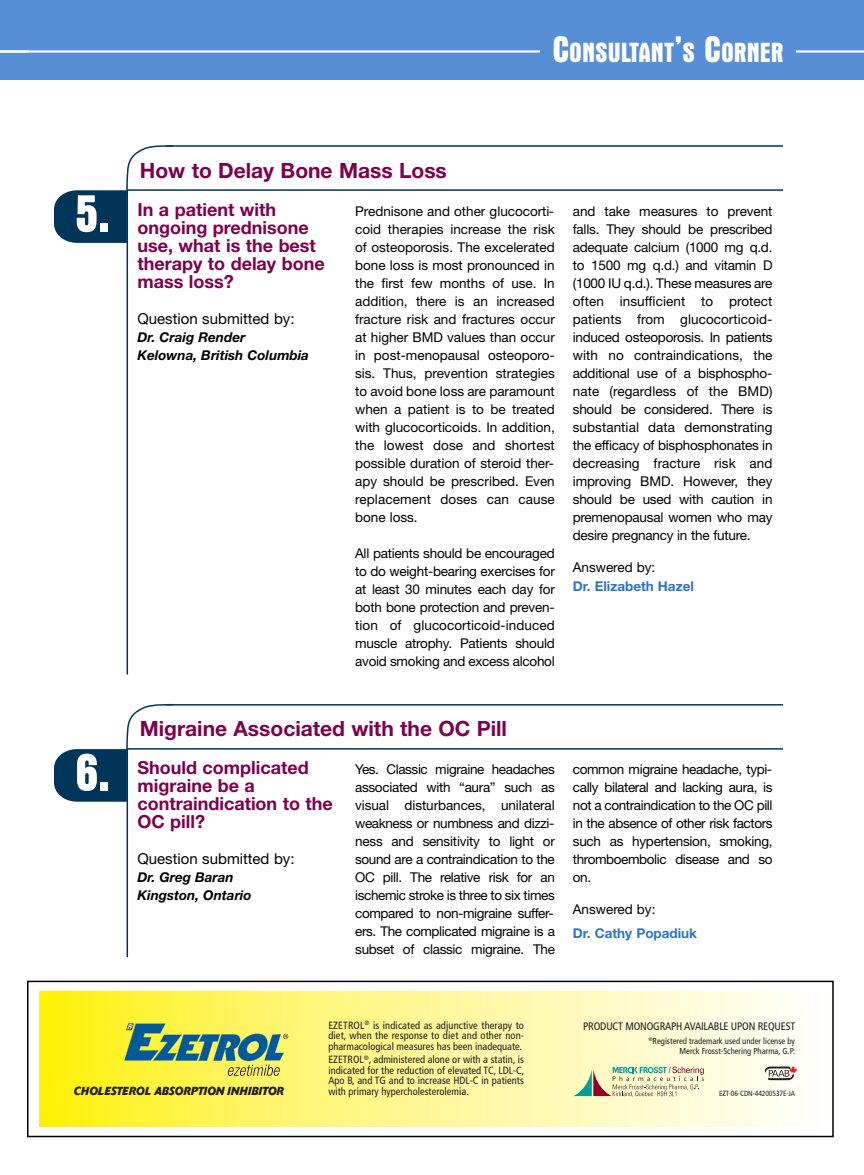
<style>
.page{position:relative;width:864px;height:1175px;background:#fff}
.page>*{position:absolute;margin:0;border:0;box-sizing:border-box;transform-origin:0 0}
.t1{font:700 condensed 54.45px "Aurora BT";color:#fff}
.t2{font:700 condensed 28.2px "Aurora BT";color:#fff}
.t3{font:700 21px "Helvetica Neue";color:#7e004b}
.t4{font:700 18px/18px "Helvetica Neue";color:#7e004b}
.t5{font:15px "Helvetica Neue";color:#000}
.t6{font:13.5px/18px "Helvetica Neue";letter-spacing:-.02em;color:#000;text-align:justify}
.t7{font:italic 700 13.5px/18px "Helvetica Neue";color:#000}
.t8{font:700 13.5px "Helvetica Neue";color:#2d72cc}
.t9{font:13.5px "Helvetica Neue";color:#000}
.t10{font:11.55px "Delta Bold Italic+LLIYBY";letter-spacing:.02em;color:#231f20;scale:.9 1}
.t11{font:10.8px "Frutiger LT Std Cn+UTXOLR";letter-spacing:-.015em;color:#231f20}
.t12{font:10.5px/10.5px "Frutiger LT Std Cn+UTXOLR";color:#231f20;text-align:justify}
.t13{font:8.7px/9.8px "Frutiger LT Std Cn+UTXOLR";color:#231f20;text-align:right}
.t14{font:7.5px "Frutiger LT Std Cn+UTXOLR";letter-spacing:-.01em;color:#231f20}
.s1{font-size:37.5px}
</style>
<div class="page">
<hr style="left:166px;top:145px;width:617px;height:2px;background:#00355a">
<hr style="left:127px;top:190px;width:1px;height:484px;background:#00355a">
<hr style="left:127px;top:189px;width:656px;height:2px;background:#00355a">
<svg style="left:54px;top:145px;width:120px;height:98px"></svg>
<hr style="left:166px;top:704px;width:617px;height:1px;background:#00355a">
<hr style="left:127px;top:749px;width:1px;height:208px;background:#00355a">
<hr style="left:127px;top:748px;width:656px;height:1px;background:#00355a">
<svg style="left:54px;top:703px;width:120px;height:98px"></svg>
<div style="left:0;top:0;width:864px;height:80px;background:#578fd6"></div>
<hr style="left:0;top:50px;width:864px;height:3px;background:#fff">
<div style="left:540px;top:26px;width:256px;height:48px;background:#578fd6"></div>
<svg style="left:39px;top:991px;width:759px;height:136px;background:#f4ef8e"></svg>
<div style="left:27px;top:980px;width:807px;height:157px;border:2px solid #000"></div>
<h2 class="t2" style="left:552px;top:35px;width:233px"><span class="s1">C</span>ONSULTANT<span class="s1">’</span>S <span class="s1">C</span>ORNER</h2>
<h1 class="t1" style="left:75px;top:181px;width:37px">5.</h1>
<h1 class="t1" style="left:75px;top:740px;width:37px">6.</h1>
<h3 class="t3" style="left:140px;top:163px;width:309px">How to Delay Bone Mass Loss</h3>
<h3 class="t4" style="left:137px;top:202px;width:189px">In a patient with ongoing prednisone use, what is the best therapy to delay bone mass loss?</h3>
<p class="t5" style="left:137px;top:313px;width:159px">Question submitted by:</p>
<p class="t7" style="left:137px;top:329px;width:173px">Dr. Craig Render<br>Kelowna, British Columbia</p>
<p class="t6" style="left:355px;top:204px;width:201px">Prednisone and other glucocorti&shy;coid therapies increase the risk of osteoporosis. The excelerated bone loss is most pronounced in the first few months of use. In addition, there is an increased fracture risk and fractures occur at higher BMD values than occur in post-menopausal osteoporo&shy;sis. Thus, prevention strategies to avoid bone loss are paramount when a patient is to be treated with glucocorticoids. In addition, the lowest dose and shortest possible duration of steroid ther&shy;apy should be prescribed. Even replacement doses can cause bone loss.</p>
<p class="t6" style="left:355px;top:546px;width:201px">All patients should be encouraged to do weight-bearing exercises for at least 30 minutes each day for both bone protection and preven&shy;tion of glucocorticoid-induced muscle atrophy. Patients should avoid smoking and excess alcohol</p>
<p class="t6" style="left:573px;top:204px;width:201px">and take measures to prevent falls. They should be prescribed adequate calcium (1000 mg q.d. to 1500 mg q.d.) and vitamin D (1000 IU q.d.). These measures are often insufficient to protect patients from glucocorticoid&shy;induced osteoporosis. In patients with no contraindications, the additional use of a bisphospho&shy;nate (regardless of the BMD) should be considered. There is substantial data demonstrating the efficacy of bisphosphonates in decreasing fracture risk and improving BMD. However, they should be used with caution in premenopausal women who may desire pregnancy in the future.</p>
<p class="t9" style="left:573px;top:562px;width:84px">Answered by:</p>
<p class="t8" style="left:573px;top:581px;width:123px">Dr. Elizabeth Hazel</p>
<h3 class="t3" style="left:140px;top:721px;width:369px">Migraine Associated with the OC Pill</h3>
<h3 class="t4" style="left:137px;top:760px;width:197px">Should complicated migraine be a contraindication to the<br>OC pill?</h3>
<p class="t5" style="left:137px;top:853px;width:159px">Question submitted by:</p>
<p class="t7" style="left:137px;top:869px;width:115px">Dr. Greg Baran<br>Kingston, Ontario</p>
<p class="t6" style="left:355px;top:762px;width:201px">Yes. Classic migraine headaches associated with “aura” such as visual disturbances, unilateral weakness or numbness and dizzi&shy;ness and sensitivity to light or sound are a contraindication to the OC pill. The relative risk for an ischemic stroke is three to six times compared to non-migraine suffer&shy;ers. The complicated migraine is a subset of classic migraine. The</p>
<p class="t6" style="left:573px;top:762px;width:201px">common migraine headache, typi&shy;cally bilateral and lacking aura, is not a contraindication to the OC pill in the absence of other risk factors such as hypertension, smoking, thromboembolic disease and so on.</p>
<p class="t9" style="left:573px;top:904px;width:84px">Answered by:</p>
<p class="t8" style="left:573px;top:928px;width:126px">Dr. Cathy Popadiuk</p>
<p class="t10" style="left:74px;top:1086px;width:235px">CHOLESTEROL ABSORPTION INHIBITOR</p>
<p class="t12" style="left:328px;top:1020px;width:197px">EZETROL<sup>®</sup> is indicated as adjunctive therapy to diet, when the response to diet and other non&shy;pharmacological measures has been inadequate.</p>
<p class="t12" style="left:328px;top:1055px;width:198px">EZETROL<sup>®</sup>, administered alone or with a statin, is indicated for the reduction of elevated TC, LDL-C, Apo B, and TG and to increase HDL-C in patients with primary hypercholesterolemia.</p>
<p class="t11" style="left:583px;top:1021px;width:213px">PRODUCT MONOGRAPH AVAILABLE UPON REQUEST</p>
<p class="t13" style="left:649px;top:1036px;width:148px"><sup>®</sup>Registered trademark used under license by<br>Merck Frosst-Schering Pharma, G.P.</p>
<p class="t14" style="left:719px;top:1090px;width:78px">EZT-06-CDN-44200537E-JA</p>
</div>
